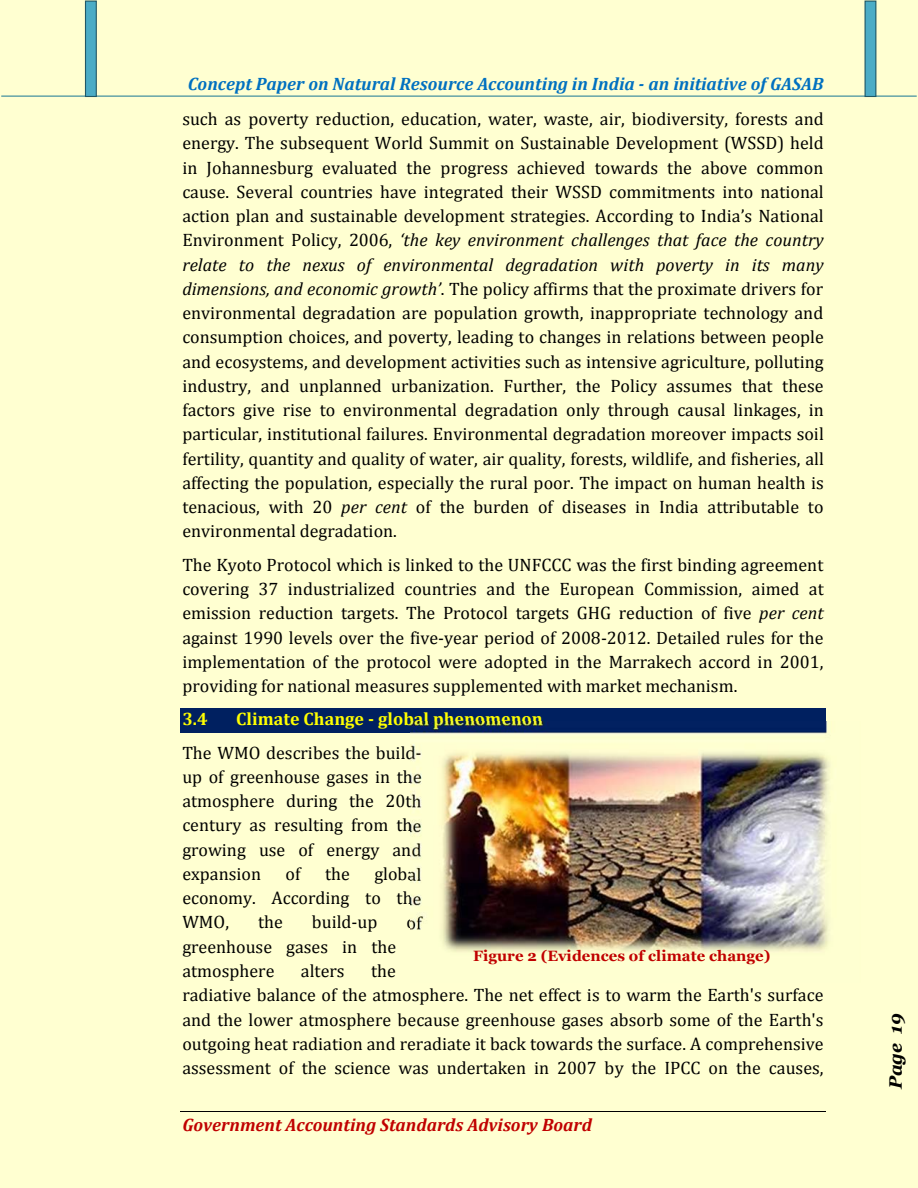
<style>
.page{position:relative;width:918px;height:1188px;background:#ffffd1}
.page>*{position:absolute;margin:0;border:0;box-sizing:border-box;transform-origin:0 0}
.t1{font:18px/24.3px "Cambria";color:#000;text-align:justify}
.t2{font:italic 700 18px "Cambria";color:#0070c0}
.t3{font:700 18px/33.3px "Cambria";color:#ff0}
.t4{font:italic 700 18px "Cambria";color:#c00000}
.t5{font:italic 700 18px "Georgia";color:#000}
.t6{font:700 15px "Georgia";letter-spacing:.005em;color:#c00000}
.s1{font-style:italic}
.s2{font-weight:400;color:#000}
</style>
<div class="page">
<hr style="left:180px;top:1112px;width:646px;height:1px;background:#000">
<hr style="left:1px;top:96px;width:916px;height:1px;background:#31849b">
<div style="left:865px;top:1px;width:11px;height:95px;background:#4bacc6"></div>
<div style="left:865px;top:1px;width:11px;height:96px;border:1px solid #205867"></div>
<div style="left:85px;top:1px;width:11px;height:95px;background:#4bacc6"></div>
<div style="left:85px;top:1px;width:12px;height:96px;border:1px solid #205867"></div>
<div style="left:180px;top:708px;width:646px;height:25px;background:#002060"></div>
<img style="left:410px;top:721px;width:420px;height:231px">
<p class="t2" style="left:188px;top:74px;width:637px">Concept Paper on Natural Resource Accounting in India - an initiative of GASAB</p>
<p class="t1" style="left:182px;top:108px;width:643px">such as poverty reduction, education, water, waste, air, biodiversity, forests and energy. The subsequent World Summit on Sustainable Development (WSSD) held in Johannesburg evaluated the progress achieved towards the above common cause. Several countries have integrated their WSSD commitments into national action plan and sustainable development strategies. According to India’s National Environment Policy, 2006, <span class="s1">‘the key environment challenges that face the country relate to the nexus of environmental degradation with poverty in its many dimensions, and economic growth’</span>. The policy affirms that the proximate drivers for environmental degradation are population growth, inappropriate technology and consumption choices, and poverty, leading to changes in relations between people and ecosystems, and development activities such as intensive agriculture, polluting industry, and unplanned urbanization. Further, the Policy assumes that these factors give rise to environmental degradation only through causal linkages, in particular, institutional failures. Environmental degradation moreover impacts soil fertility, quantity and quality of water, air quality, forests, wildlife, and fisheries, all affecting the population, especially the rural poor. The impact on human health is tenacious, with 20 <span class="s1">per cent</span> of the burden of diseases in India attributable to environmental degradation.</p>
<p class="t1" style="left:182px;top:554px;width:643px">The Kyoto Protocol which is linked to the UNFCCC was the first binding agreement covering 37 industrialized countries and the European Commission, aimed at emission reduction targets. The Protocol targets GHG reduction of five <span class="s1">per cent </span>against 1990 levels over the five-year period of 2008-2012. Detailed rules for the implementation of the protocol were adopted in the Marrakech accord in 2001, providing for national measures supplemented with market mechanism.</p>
<p class="t3" style="left:182px;top:704px;width:27px">3.4</p>
<p class="t3" style="left:182px;top:704px;width:362px;text-indent:54px">Climate Change - global phenomenon<br><span class="s2">The WMO describes the build-</span></p>
<p class="t1" style="left:182px;top:766px;width:241px">up of greenhouse gases in the atmosphere during the 20th century as resulting from the growing use of energy and expansion</p>
<p class="t1" style="left:286px;top:863px;width:16px">of</p>
<p class="t1" style="left:325px;top:863px;width:26px">the</p>
<p class="t1" style="left:182px;top:863px;width:241px;text-indent:192px">global economy. According to the WMO,</p>
<p class="t1" style="left:258px;top:912px;width:26px">the</p>
<p class="t1" style="left:312px;top:912px;width:67px">build-up</p>
<p class="t1" style="left:406px;top:912px;width:16px">of</p>
<p class="t1" style="left:182px;top:936px;width:215px">greenhouse gases in the atmosphere</p>
<p class="t6" style="left:473px;top:950px;width:299px">Figure 2 (Evidences of climate change)</p>
<p class="t1" style="left:182px;top:960px;width:643px;text-align:left;text-indent:189px">the<br>radiative balance of the atmosphere. The net effect is to warm the Earth's surface and the lower atmosphere because greenhouse gases absorb some of the Earth's outgoing heat radiation and reradiate it back towards the surface. A comprehensive assessment of the science was undertaken in 2007 by the IPCC on the causes,</p>
<p class="t1" style="left:301px;top:960px;width:45px">alters</p>
<p class="t4" style="left:182px;top:1115px;width:411px">Government Accounting Standards Advisory Board</p>
<p class="t5" style="left:888px;top:1089px;width:77px;rotate:-90deg">Page 19</p>
</div>
